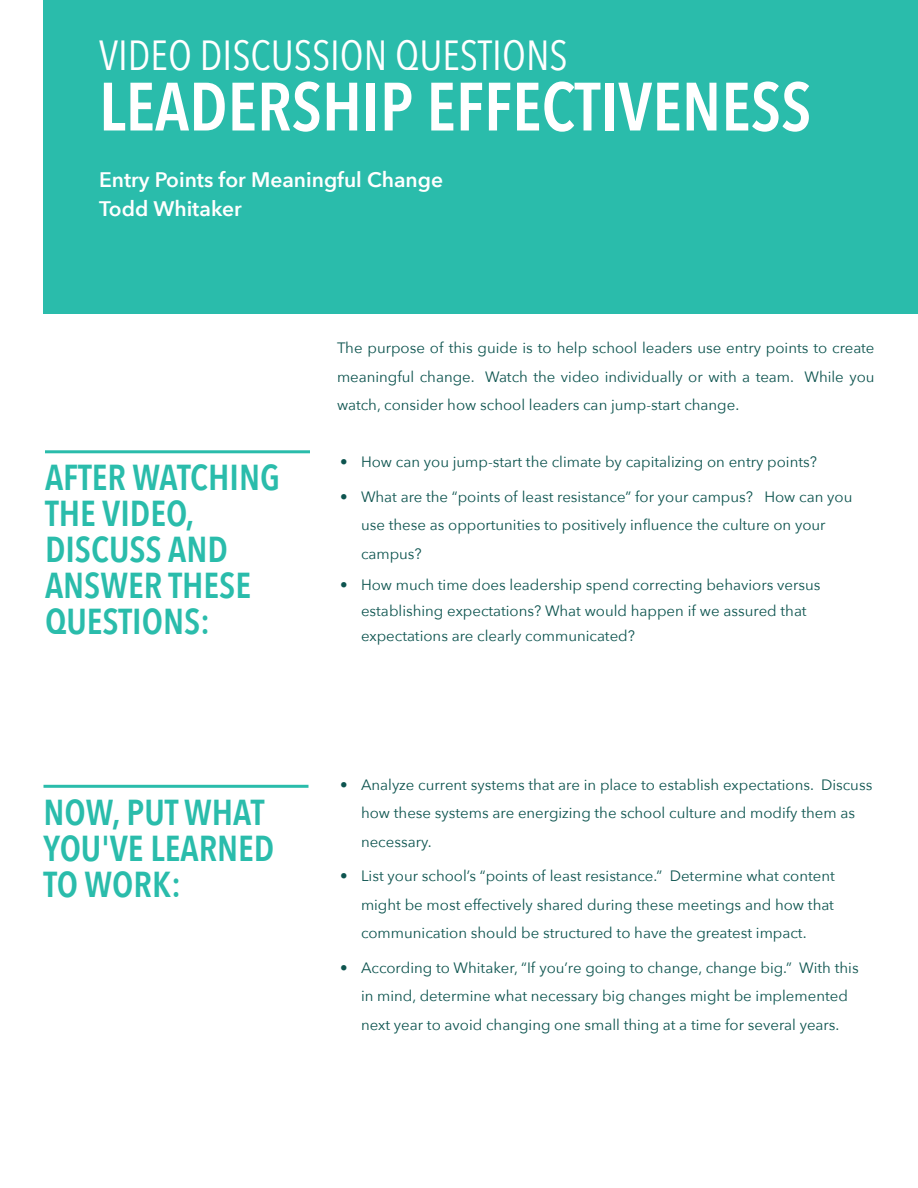
<style>
.page{position:relative;width:918px;height:1188px;background:#fff}
.page>*{position:absolute;margin:0;border:0;box-sizing:border-box;transform-origin:0 0}
.body{font:600 67.5px "Avenir Next Condensed";color:#fff}
.t1{font:42px "Avenir Next Condensed";color:#fff}
.steps{font:600 36px/36px "Avenir Next Condensed";color:#2abcab}
.body-2{font:600 21px "Avenir Next";color:#fff}
.body-3{font:15px/28.5px "Avenir Next";color:#0d544f}
</style>
<div class="page">
<div style="left:44px;top:0;width:874px;height:314px;background:#2abcab"></div>
<hr style="left:45px;top:450px;width:265px;height:3px;background:#2abcab">
<hr style="left:44px;top:785px;width:265px;height:3px;background:#2abcab">
<p class="t1" style="left:99px;top:20px;width:470px">VIDEO DISCUSSION QUESTIONS</p>
<p class="body" style="left:99px;top:49px;width:714px">LEADERSHIP EFFECTIVENESS</p>
<p class="body-2" style="left:99px;top:162px;width:346px">Entry Points for Meaningful Change</p>
<p class="body-2" style="left:99px;top:191px;width:144px">Todd Whitaker</p>
<p class="steps" style="left:45px;top:459px;width:236px">AFTER WATCHING<br>THE VIDEO,<br>DISCUSS AND<br>ANSWER THESE<br>QUESTIONS:</p>
<p class="steps" style="left:44px;top:794px;width:232px">NOW, PUT WHAT<br>YOU'VE LEARNED<br>TO WORK:</p>
<p class="body-3" style="left:337px;top:333px;width:539px;text-align:justify">The purpose of this guide is to help school leaders use entry points to create meaningful change. Watch the video individually or with a team. While you watch, consider how school leaders can jump-start change.</p>
<p class="body-3" style="left:340px;top:447px;width:479px">• How can you jump-start the climate by capitalizing on entry points?</p>
<p class="body-3" style="left:361px;top:482px;width:493px;text-indent:-21px">• What are the “points of least resistance” for your campus? How can you use these as opportunities to positively influence the culture on your campus?</p>
<p class="body-3" style="left:361px;top:572px;width:461px;line-height:25.5px;text-indent:-21px">• How much time does leadership spend correcting behaviors versus establishing expectations? What would happen if we assured that expectations are clearly communicated?</p>
<p class="body-3" style="left:361px;top:770px;width:513px;text-indent:-21px">• Analyze current systems that are in place to establish expectations. Discuss how these systems are energizing the school culture and modify them as necessary.</p>
<p class="body-3" style="left:361px;top:861px;width:475px;text-align:justify;text-indent:-21px">• List your school’s “points of least resistance.” Determine what content might be most effectively shared during these meetings and how that communication should be structured to have the greatest impact.</p>
<p class="body-3" style="left:361px;top:953px;width:499px;text-indent:-21px">• According to Whitaker, “If you’re going to change, change big.” With this in mind, determine what necessary big changes might be implemented next year to avoid changing one small thing at a time for several years.</p>
</div>
